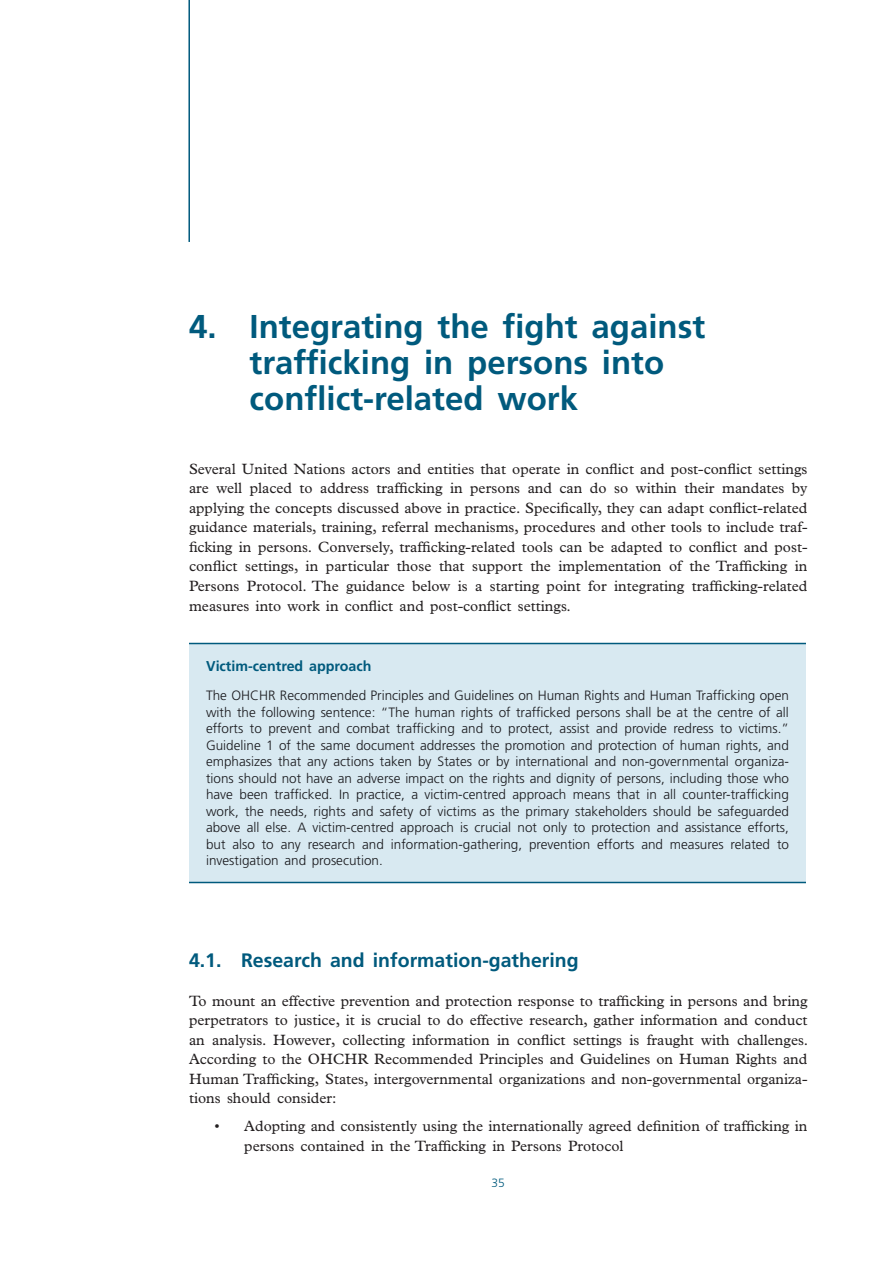
<style>
.page{position:relative;width:893px;height:1263px;background:#fff}
.page>*{position:absolute;margin:0;border:0;box-sizing:border-box;transform-origin:0 0}
.t1{font:700 33px/36px "Frutiger LT Std";color:#005a7d}
.t2{font:700 19.5px "Frutiger LT Std";color:#005a7d}
.t3{font:15px/19.5px "Plantin Std";color:#231f20;text-align:justify}
.t4{font:700 14.25px "Frutiger LT Std";color:#005a7d}
.t5{font:300 13.5px/16.5px "Frutiger LT Std";color:#19191d;text-align:justify}
.t6{font:300 12px "Frutiger LT Std";color:#005a7d}
</style>
<div class="page">
<hr style="left:188px;top:0;width:2px;height:242px;background:#005a7d">
<div style="left:189px;top:643px;width:617px;height:239px;background:#d8e9f1"></div>
<hr style="left:189px;top:643px;width:617px;height:1px;background:#005a7d">
<hr style="left:189px;top:882px;width:617px;height:1px;background:#005a7d">
<h1 class="t1" style="left:250px;top:309px;width:457px;text-indent:-61px">4. Integrating the fight against trafficking in persons into conflict-related work</h1>
<p class="t3" style="left:189px;top:459px;width:620px">Several United Nations actors and entities that operate in conflict and post-conflict settings are well placed to address trafficking in persons and can do so within their mandates by applying the concepts discussed above in practice. Specifically, they can adapt conflict-related guidance materials, training, referral mechanisms, procedures and other tools to include traf&shy;ficking in persons. Conversely, trafficking-related tools can be adapted to conflict and post&shy;conflict settings, in particular those that support the implementation of the Trafficking in Persons Protocol. The guidance below is a starting point for integrating trafficking-related measures into work in conflict and post-conflict settings.</p>
<p class="t4" style="left:206px;top:658px;width:167px">Victim-centred approach</p>
<p class="t5" style="left:206px;top:688px;width:584px">The OHCHR Recommended Principles and Guidelines on Human Rights and Human Trafficking open with the following sentence: “The human rights of trafficked persons shall be at the centre of all efforts to prevent and combat trafficking and to protect, assist and provide redress to victims.” Guideline 1 of the same document addresses the promotion and protection of human rights, and emphasizes that any actions taken by States or by international and non-governmental organiza&shy;tions should not have an adverse impact on the rights and dignity of persons, including those who have been trafficked. In practice, a victim-centred approach means that in all counter-trafficking work, the needs, rights and safety of victims as the primary stakeholders should be safeguarded above all else. A victim-centred approach is crucial not only to protection and assistance efforts, but also to any research and information-gathering, prevention efforts and measures related to investigation and prosecution.</p>
<h2 class="t2" style="left:189px;top:948px;width:391px">4.1. Research and information-gathering</h2>
<p class="t3" style="left:189px;top:991px;width:621px">To mount an effective prevention and protection response to trafficking in persons and bring perpetrators to justice, it is crucial to do effective research, gather information and conduct an analysis. However, collecting information in conflict settings is fraught with challenges.<br>According to the OHCHR Recommended Principles and Guidelines on Human Rights and Human Trafficking, States, intergovernmental organizations and non-governmental organiza&shy;tions should consider:</p>
<p class="t3" style="left:244px;top:1116px;width:565px;text-indent:-30px">• Adopting and consistently using the internationally agreed definition of trafficking in persons contained in the Trafficking in Persons Protocol</p>
<p class="t6" style="left:492px;top:1176px;width:15px">35</p>
</div>
